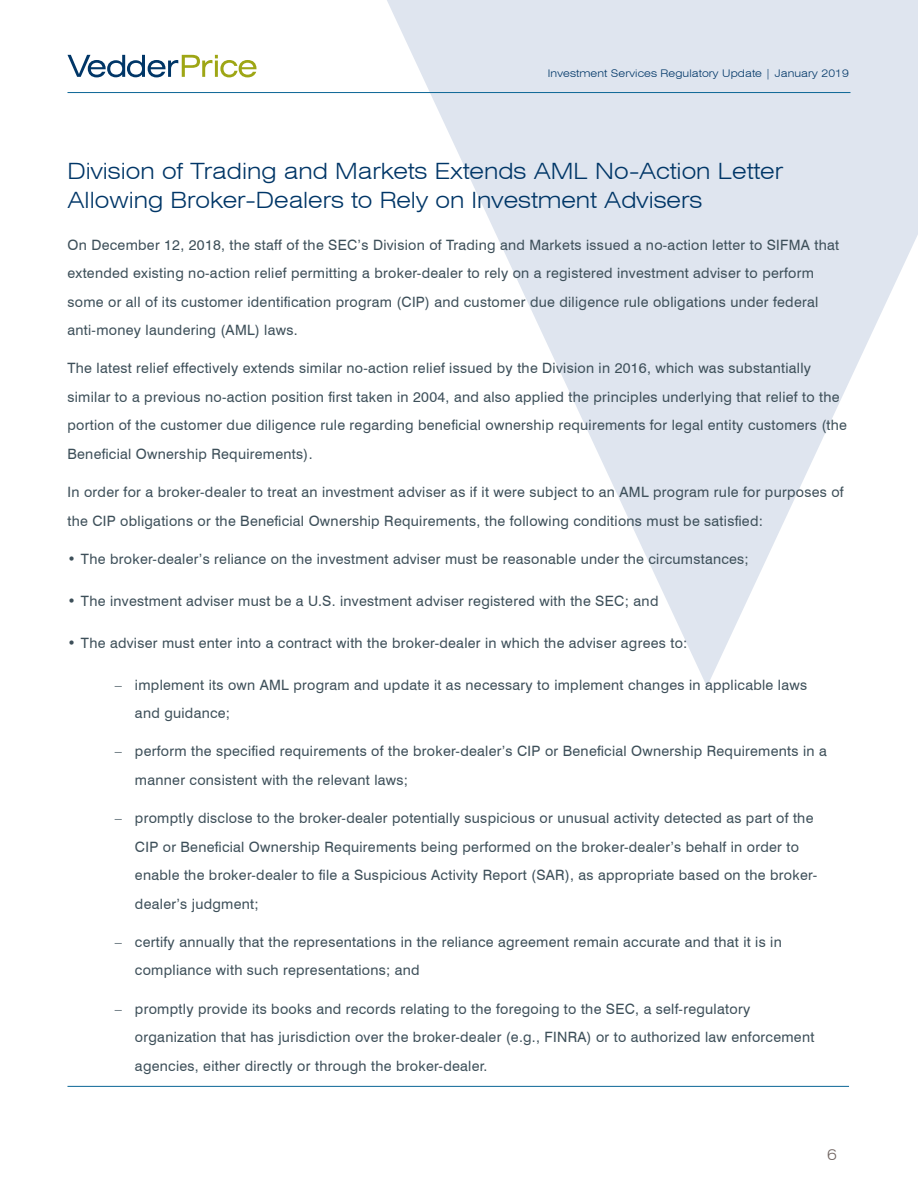
<style>
.page{position:relative;width:918px;height:1188px;background:#fff}
.page>*{position:absolute;margin:0;border:0;box-sizing:border-box;transform-origin:0 0}
.t1{font:300 expanded 22.5px/28.5px "Swiss 721 BT";color:#003667}
.t2{font:300 expanded 15px "Swiss 721 BT";color:#726663}
.t3{font:14.25px/28.5px "Swiss 721 BT";letter-spacing:.02em;color:#3d4f59}
.t4{font:300 expanded 10.5px "Swiss 721 BT";letter-spacing:.01em;color:#003667}
</style>
<div class="page">
<svg style="left:351px;top:0;width:567px;height:686px;fill:#dfe5ef"></svg>
<svg style="left:68px;top:55px;width:188px;height:22px"></svg>
<hr style="left:68px;top:1086px;width:781px;height:1px;background:#0b6696">
<hr style="left:68px;top:92px;width:782px;height:1px;background:#0b6696">
<p class="t4" style="left:548px;top:67px;width:303px">Investment Services Regulatory Update | January 2019</p>
<h1 class="t1" style="left:68px;top:157px;width:717px">Division of Trading and Markets Extends AML No-Action Letter<br>Allowing Broker-Dealers to Rely on Investment Advisers</h1>
<p class="t3" style="left:68px;top:230px;width:773px">On December 12, 2018, the staff of the SEC’s Division of Trading and Markets issued a no-action letter to SIFMA that extended existing no-action relief permitting a broker-dealer to rely on a registered investment adviser to perform some or all of its customer identification program (CIP) and customer due diligence rule obligations under federal anti-money laundering (AML) laws.</p>
<p class="t3" style="left:68px;top:354px;width:781px">The latest relief effectively extends similar no-action relief issued by the Division in 2016, which was substantially similar to a previous no-action position first taken in 2004, and also applied the principles underlying that relief to the portion of the customer due diligence rule regarding beneficial ownership requirements for legal entity customers (the Beneficial Ownership Requirements).</p>
<p class="t3" style="left:68px;top:478px;width:778px">In order for a broker-dealer to treat an investment adviser as if it were subject to an AML program rule for purposes of the CIP obligations or the Beneficial Ownership Requirements, the following conditions must be satisfied:</p>
<p class="t3" style="left:68px;top:544px;width:683px">• The broker-dealer’s reliance on the investment adviser must be reasonable under the circumstances;</p>
<p class="t3" style="left:68px;top:586px;width:592px">• The investment adviser must be a U.S. investment adviser registered with the SEC; and</p>
<p class="t3" style="left:68px;top:628px;width:622px">• The adviser must enter into a contract with the broker-dealer in which the adviser agrees to:</p>
<p class="t3" style="left:135px;top:670px;width:674px;text-indent:-20px">– implement its own AML program and update it as necessary to implement changes in applicable laws and guidance;</p>
<p class="t3" style="left:135px;top:737px;width:693px;text-indent:-20px">– perform the specified requirements of the broker-dealer’s CIP or Beneficial Ownership Requirements in a manner consistent with the relevant laws;</p>
<p class="t3" style="left:135px;top:804px;width:684px;text-indent:-20px">– promptly disclose to the broker-dealer potentially suspicious or unusual activity detected as part of the CIP or Beneficial Ownership Requirements being performed on the broker-dealer’s behalf in order to enable the broker-dealer to file a Suspicious Activity Report (SAR), as appropriate based on the broker&shy;dealer’s judgment;</p>
<p class="t3" style="left:135px;top:927px;width:648px;text-indent:-20px">– certify annually that the representations in the reliance agreement remain accurate and that it is in compliance with such representations; and</p>
<p class="t3" style="left:135px;top:994px;width:681px;text-indent:-20px">– promptly provide its books and records relating to the foregoing to the SEC, a self-regulatory organization that has jurisdiction over the broker-dealer (e.g., FINRA) or to authorized law enforcement agencies, either directly or through the broker-dealer.</p>
<p class="t2" style="left:827px;top:1146px;width:11px">6</p>
</div>
